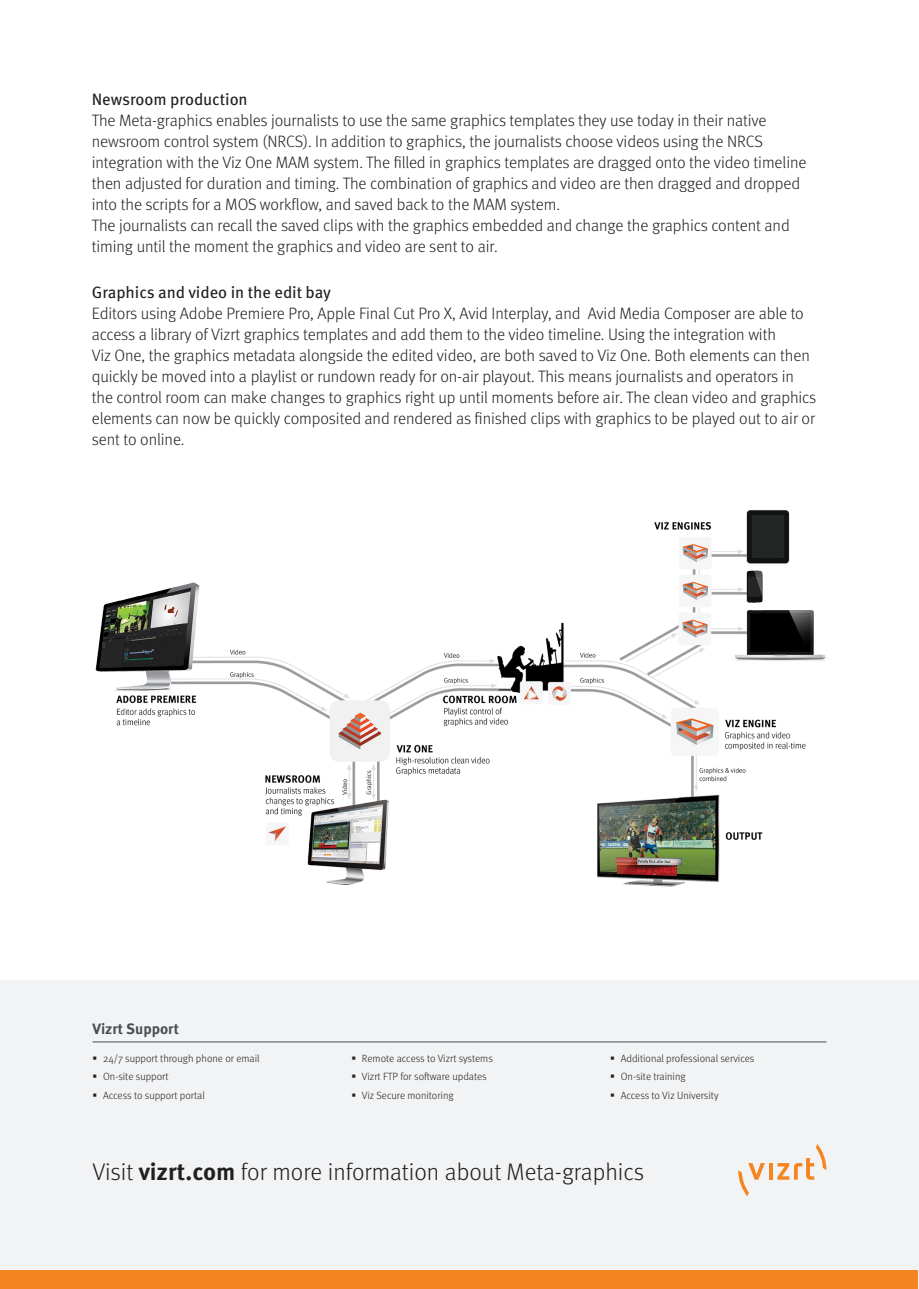
<style>
.page{position:relative;width:919px;height:1289px;background:#fff}
.page>*{position:absolute;margin:0;border:0;box-sizing:border-box;transform-origin:0 0}
.Lead{font:300 24px "Meta OT";color:#231f20}
.Body{font:300 16.5px/21px "Meta OT";letter-spacing:-.005em;color:#231f20}
.Subhead{font:16.5px "Meta OT";letter-spacing:-.005em;color:#231f20}
.Paragraph_Style_1{font:700 15px "Meta OT";color:#4b4c4d}
.t1{font:300 10.5px "Meta OT";color:#231f20}
.s1{font-weight:700}
</style>
<div class="page">
<div style="left:0;top:980px;width:918px;height:308px;background:#f2f3f4"></div>
<svg style="left:769px;top:1163px;width:3px;height:16px"></svg>
<svg style="left:738px;top:1163px;width:26px;height:33px"></svg>
<svg style="left:777px;top:1144px;width:49px;height:35px"></svg>
<hr style="left:92px;top:1041px;width:734px;height:1px;background:#4b4c4d">
<div style="left:1px;top:1269px;width:917px;height:19px;background:#f58520"></div>
<img style="left:95px;top:510px;width:733px;height:377px">
<p class="Subhead" style="left:92px;top:89px;width:157px">Newsroom production</p>
<p class="Body" style="left:92px;top:110px;width:716px">The Meta-graphics enables journalists to use the same graphics templates they use today in their native newsroom control system (NRCS). In addition to graphics, the journalists choose videos using the NRCS integration with the Viz One MAM system. The filled in graphics templates are dragged onto the video timeline then adjusted for duration and timing. The combination of graphics and video are then dragged and dropped into the scripts for a MOS workflow, and saved back to the MAM system.<br>The journalists can recall the saved clips with the graphics embedded and change the graphics content and timing until the moment the graphics and video are sent to air.</p>
<p class="Subhead" style="left:92px;top:281px;width:241px">Graphics and video in the edit bay</p>
<p class="Body" style="left:92px;top:302px;width:726px">Editors using Adobe Premiere Pro, Apple Final Cut Pro X, Avid Interplay, and Avid Media Composer are able to access a library of Vizrt graphics templates and add them to the video timeline. Using the integration with<br>Viz One, the graphics metadata alongside the edited video, are both saved to Viz One. Both elements can then quickly be moved into a playlist or rundown ready for on-air playout. This means journalists and operators in the control room can make changes to graphics right up until moments before air. The clean video and graphics elements can now be quickly composited and rendered as finished clips with graphics to be played out to air or sent to online.</p>
<p class="Paragraph_Style_1" style="left:92px;top:1019px;width:88px">Vizrt Support</p>
<p class="t1" style="left:92px;top:1052px;width:168px">▪ 24/7 support through phone or email</p>
<p class="t1" style="left:92px;top:1070px;width:78px">▪ On-site support</p>
<p class="t1" style="left:92px;top:1088px;width:114px">▪ Access to support portal</p>
<p class="t1" style="left:351px;top:1052px;width:143px">▪ Remote access to Vizrt systems</p>
<p class="t1" style="left:351px;top:1070px;width:137px">▪ Vizrt FTP for software updates</p>
<p class="t1" style="left:351px;top:1088px;width:104px">▪ Viz Secure monitoring</p>
<p class="t1" style="left:610px;top:1052px;width:146px">▪ Additional professional services</p>
<p class="t1" style="left:610px;top:1070px;width:77px">▪ On-site training</p>
<p class="t1" style="left:610px;top:1088px;width:110px">▪ Access to Viz University</p>
<p class="Lead" style="left:92px;top:1157px;width:553px">Visit <span class="s1">vizrt.com</span> for more information about Meta-graphics</p>
</div>
